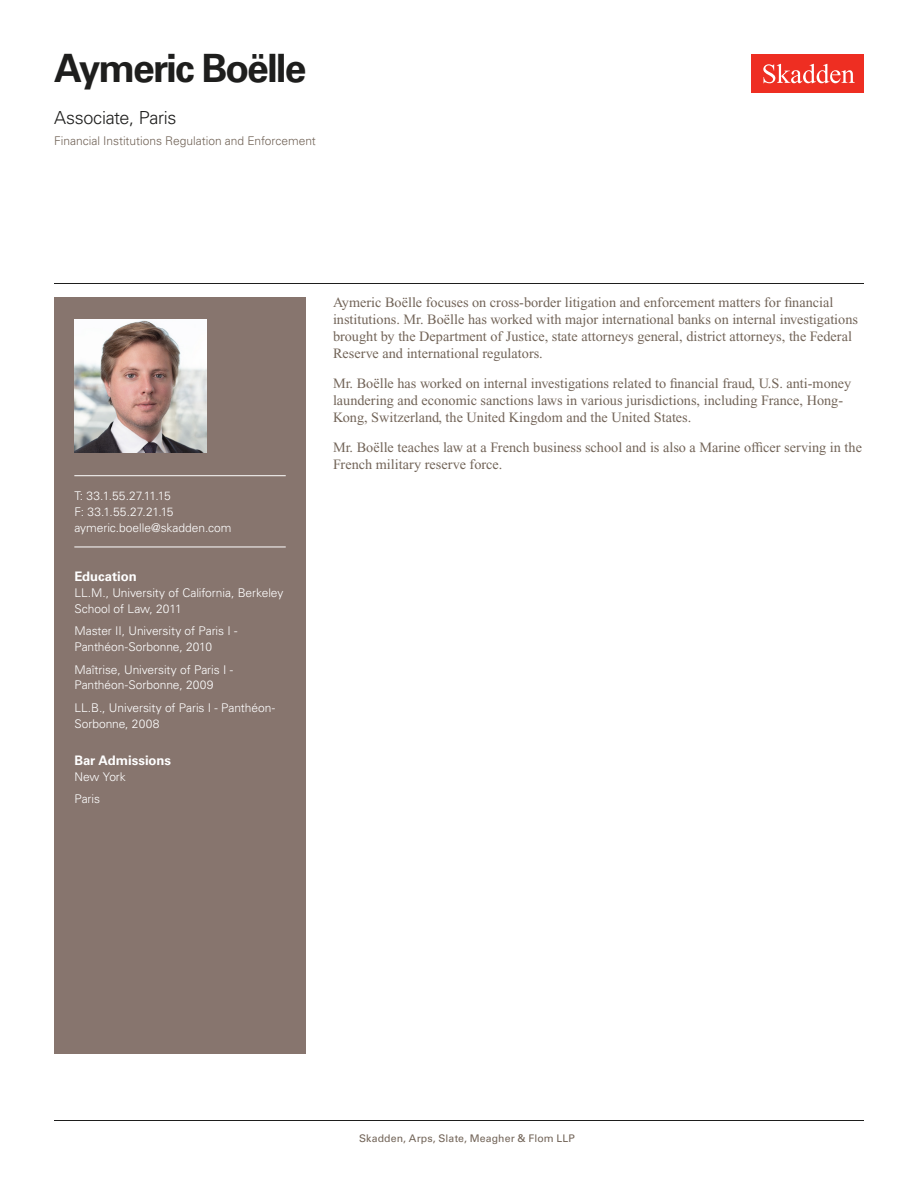
<style>
.page{position:relative;width:918px;height:1188px;background:#fff}
.page>*{position:absolute;margin:0;border:0;box-sizing:border-box;transform-origin:0 0}
.Name{font:700 39px "Univers LT Std";letter-spacing:-.05em;color:#1e1e1d}
.Title_and_Office{font:300 18px "Univers LT Std";letter-spacing:-.015em;color:#1e1e1d}
.Main_Body{font:14.25px/16.8px "Times New Roman PS Std";color:#726458}
.Bar_Admission_Educat{font:700 13.2px "Univers LT Std";letter-spacing:-.005em;color:#fff}
.Sidebar_text{font:300 12px/15.8px "Univers LT Std";letter-spacing:-.005em;color:#fff}
.Practice{font:300 12px "Univers LT Std";color:#726458}
.Email{font:300 12px "Univers LT Std";letter-spacing:-.005em;color:#fff}
.Phone_Number{font:300 12px "Univers LT Std";letter-spacing:-.005em;color:#fff}
.Fax_Number{font:300 12px "Univers LT Std";letter-spacing:-.005em;color:#fff}
.Folio{font:10.5px "Univers LT Std";letter-spacing:.01em;color:#726458}
.s1{font-weight:700;color:#fff}
</style>
<div class="page">
<div style="left:752px;top:54px;width:112px;height:39px;background:#ee2e22"></div>
<svg style="left:763px;top:64px;width:92px;height:19px"></svg>
<div style="left:54px;top:297px;width:252px;height:756px;background:#87756e"></div>
<hr style="left:74px;top:475px;width:212px;height:1px;background:#fff">
<hr style="left:74px;top:547px;width:212px;height:1px;background:#fff">
<img style="left:74px;top:320px;width:132px;height:132px">
<hr style="left:54px;top:1120px;width:810px;height:1px;background:#1e1e1d">
<hr style="left:54px;top:283px;width:810px;height:1px;background:#1e1e1d">
<h1 class="Name" style="left:54px;top:46px;width:254px">Aymeric Boëlle</h1>
<h2 class="Title_and_Office" style="left:54px;top:107px;width:124px">Associate, Paris</h2>
<h3 class="Practice" style="left:54px;top:134px;width:263px">Financial Institutions Regulation and Enforcement</h3>
<p class="Phone_Number" style="left:74px;top:489px;width:98px">T: 33.1.55.27.11.15</p>
<p class="Fax_Number" style="left:74px;top:504px;width:101px">F: 33.1.55.27.21.15</p>
<p class="Email" style="left:74px;top:520px;width:159px">aymeric.boelle@skadden.com</p>
<h4 class="Bar_Admission_Educat" style="left:74px;top:569px;width:64px">Education</h4>
<p class="Sidebar_text" style="left:74px;top:585px;width:211px">LL.M., University of California, Berkeley<br>School of Law, 2011</p>
<p class="Sidebar_text" style="left:74px;top:623px;width:165px">Master II, University of Paris I -<br>Panthéon-Sorbonne, 2010</p>
<p class="Sidebar_text" style="left:74px;top:662px;width:160px">Maîtrise, University of Paris I -<br>Panthéon-Sorbonne, 2009</p>
<p class="Sidebar_text" style="left:74px;top:700px;width:202px">LL.B., University of Paris I - Panthéon-<br>Sorbonne, 2008</p>
<h4 class="Bar_Admission_Educat" style="left:74px;top:752px;width:98px">Bar Admissions</h4>
<p class="Sidebar_text" style="left:74px;top:768px;width:53px">New York</p>
<p class="Sidebar_text" style="left:74px;top:791px;width:27px">Paris</p>
<p class="Main_Body" style="left:333px;top:294px;width:527px">Aymeric Boëlle focuses on cross-border litigation and enforcement matters for financial institutions. Mr. Boëlle has worked with major international banks on internal investigations brought by the Department of Justice, state attorneys general, district attorneys, the Federal Reserve and international regulators.</p>
<p class="Main_Body" style="left:333px;top:375px;width:520px">Mr. Boëlle has worked on internal investigations related to financial fraud, U.S. anti-money laundering and economic sanctions laws in various jurisdictions, including France, Hong-<br>Kong, Switzerland, the United Kingdom and the United States.</p>
<p class="Main_Body" style="left:333px;top:439px;width:531px">Mr. Boëlle teaches law at a French business school and is also a Marine officer serving in the<br>French military reserve force.</p>
<h5 class="Folio" style="left:343px;top:1132px;width:233px"><span class="s1">1</span> Skadden, Arps, Slate, Meagher &amp; Flom LLP</h5>
</div>
